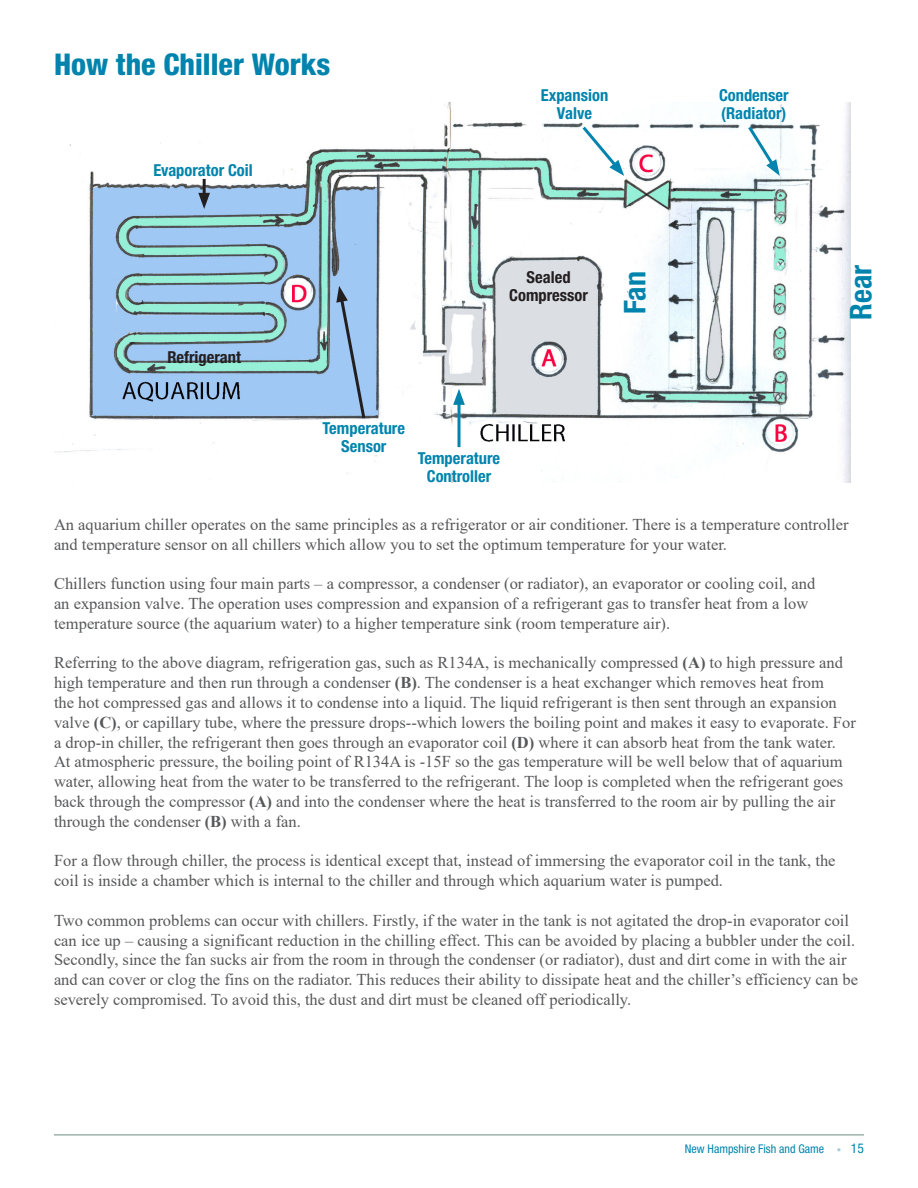
<style>
.page{position:relative;width:918px;height:1188px;background:#fff}
.page>*{position:absolute;margin:0;border:0;box-sizing:border-box;transform-origin:0 0}
.subhead_2{font:800 condensed 30px "Helvetica Neue LT Std";color:#0084ad}
.t1{font:700 condensed 30px "Helvetica Neue LT Std";color:#0084ad}
.subhead_2-2{font:16.5px/19.8px "Times New Roman";color:#57585a}
.t2{font:700 condensed 16.5px "Helvetica Neue LT Std";color:#0084ad}
.t3{font:700 condensed 16.5px "Helvetica Neue LT Std";color:#231f20}
.t4{font:condensed 12px "Helvetica Neue LT Std";color:#0084ad}
.s1{font-weight:700}
.s2{font-size:9px;color:#9ecdde}
.s3{font-size:13.5px}
</style>
<div class="page">
<hr style="left:54px;top:1135px;width:810px;height:1px;background:#6a8a7e">
<img style="left:54px;top:103px;width:796px;height:379px">
<svg style="left:745px;top:123px;width:35px;height:53px"></svg>
<svg style="left:579px;top:123px;width:45px;height:53px"></svg>
<hr style="left:458px;top:399px;width:2px;height:48px;background:#0084ad">
<svg style="left:453px;top:389px;width:12px;height:16px"></svg>
<svg style="left:336px;top:286px;width:31px;height:135px;background:#92b4da"></svg>
<hr style="left:203px;top:179px;width:3px;height:20px;background:#231f20">
<svg style="left:198px;top:193px;width:12px;height:16px"></svg>
<p class="subhead_2" style="left:54px;top:46px;width:278px">How the Chiller Works</p>
<p class="t2" style="left:153px;top:160px;width:101px">Evaporator Coil</p>
<p class="t2" style="left:541px;top:85px;width:69px">Expansion</p>
<p class="t2" style="left:557px;top:103px;width:37px">Valve</p>
<p class="t2" style="left:719px;top:85px;width:71px">Condenser</p>
<p class="t2" style="left:721px;top:103px;width:67px">(Radiator)</p>
<p class="t3" style="left:167px;top:347px;width:75px">Refrigerant</p>
<p class="t3" style="left:527px;top:267px;width:45px">Sealed</p>
<p class="t3" style="left:509px;top:285px;width:80px">Compressor</p>
<p class="t1" style="left:617px;top:314px;width:44px;rotate:-90deg">Fan</p>
<p class="t1" style="left:843px;top:320px;width:56px;rotate:-90deg">Rear</p>
<p class="t2" style="left:323px;top:418px;width:84px">Temperature</p>
<p class="t2" style="left:341px;top:436px;width:47px">Sensor</p>
<p class="t2" style="left:418px;top:448px;width:84px">Temperature</p>
<p class="t2" style="left:427px;top:466px;width:66px">Controller</p>
<p class="subhead_2-2" style="left:54px;top:514px;width:796px">An aquarium chiller operates on the same principles as a refrigerator or air conditioner. There is a temperature controller and temperature sensor on all chillers which allow you to set the optimum temperature for your water.</p>
<p class="subhead_2-2" style="left:54px;top:573px;width:763px">Chillers function using four main parts – a compressor, a condenser (or radiator), an evaporator or cooling coil, and an expansion valve. The operation uses compression and expansion of a refrigerant gas to transfer heat from a low temperature source (the aquarium water) to a higher temperature sink (room temperature air).</p>
<p class="subhead_2-2" style="left:54px;top:652px;width:803px">Referring to the above diagram, refrigeration gas, such as R134A, is mechanically compressed <span class="s1">(A)</span> to high pressure and high temperature and then run through a condenser <span class="s1">(B)</span>. The condenser is a heat exchanger which removes heat from<br>the hot compressed gas and allows it to condense into a liquid. The liquid refrigerant is then sent through an expansion valve <span class="s1">(C)</span>, or capillary tube, where the pressure drops--which lowers the boiling point and makes it easy to evaporate. For a drop-in chiller, the refrigerant then goes through an evaporator coil <span class="s1">(D)</span> where it can absorb heat from the tank water.<br>At atmospheric pressure, the boiling point of R134A is -15F so the gas temperature will be well below that of aquarium water, allowing heat from the water to be transferred to the refrigerant. The loop is completed when the refrigerant goes back through the compressor <span class="s1">(A)</span> and into the condenser where the heat is transferred to the room air by pulling the air through the condenser <span class="s1">(B)</span> with a fan.</p>
<p class="subhead_2-2" style="left:54px;top:850px;width:783px">For a flow through chiller, the process is identical except that, instead of immersing the evaporator coil in the tank, the coil is inside a chamber which is internal to the chiller and through which aquarium water is pumped.</p>
<p class="subhead_2-2" style="left:54px;top:910px;width:806px">Two common problems can occur with chillers. Firstly, if the water in the tank is not agitated the drop-in evaporator coil can ice up – causing a significant reduction in the chilling effect. This can be avoided by placing a bubbler under the coil.<br>Secondly, since the fan sucks air from the room in through the condenser (or radiator), dust and dirt come in with the air and can cover or clog the fins on the radiator. This reduces their ability to dissipate heat and the chiller’s efficiency can be severely compromised. To avoid this, the dust and dirt must be cleaned off periodically.</p>
<p class="t4" style="left:685px;top:1142px;width:181px">New Hampshire Fish and Game <span class="s2">•</span> <span class="s3">15</span></p>
</div>
